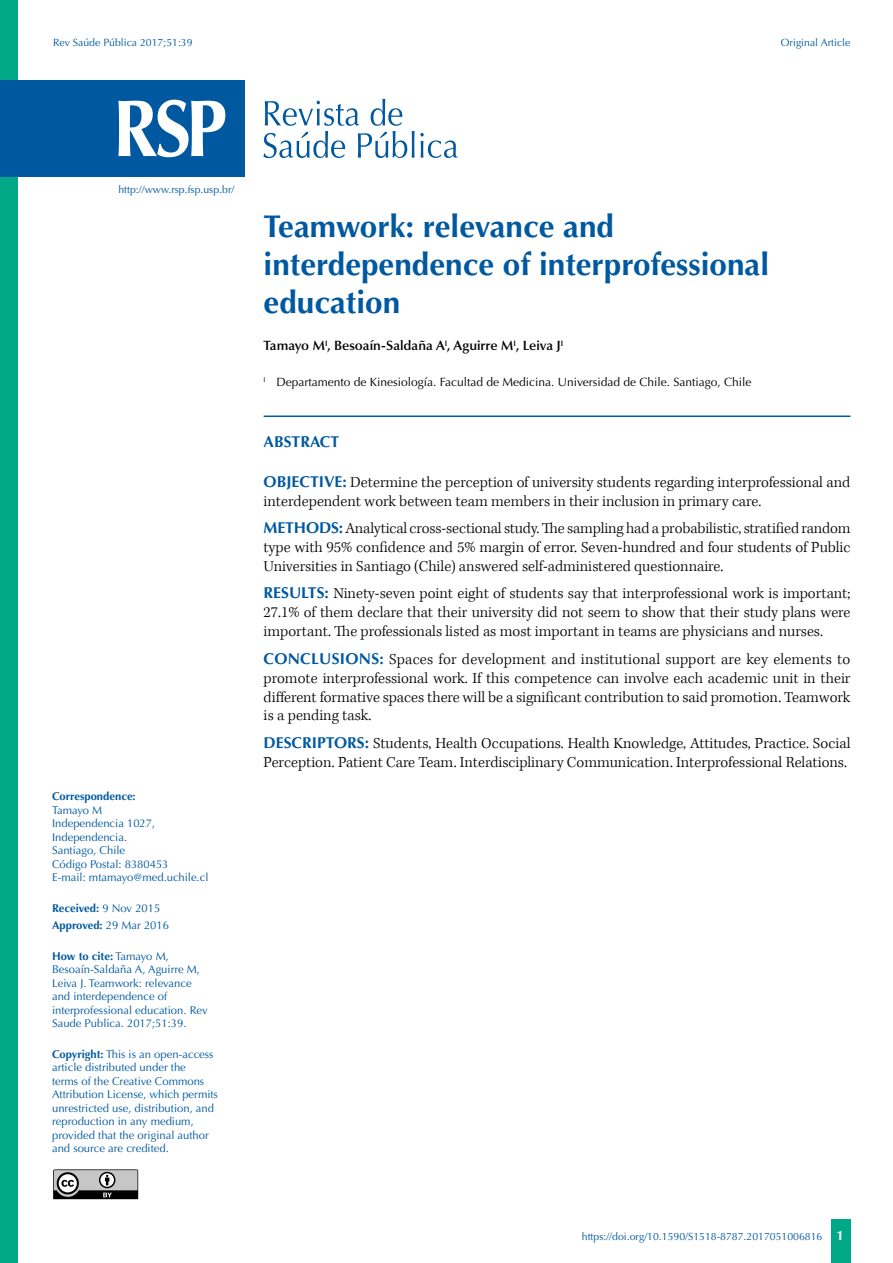
<style>
.page{position:relative;width:893px;height:1263px;background:#fff}
.page>*{position:absolute;margin:0;border:0;box-sizing:border-box;transform-origin:0 0}
.t1{font:700 31.5px/37.8px "Optima";color:#0059a0}
.t2{font:300 15.75px/18.9px "Kepler Std";color:#000;text-align:justify}
.t3{font:700 15.75px "Optima";color:#0059a0}
.t4{font:600 13.5px "Optima";color:#000}
.t5{font:12px "Optima";color:#000}
.t6{font:11.25px/13.5px "Optima";color:#0059a0}
.t7{font:700 11.25px/17.7px "Optima";color:#0059a0}
.t8{font:10.5px "Optima";color:#0059a0}
.s1{font-weight:400}
.s2{font-weight:700}
.s3{font-family:"Optima";font-weight:700;color:#0059a0}
.s4{font-weight:700;font-size:13.5px;color:#fff}
</style>
<div class="page">
<div style="left:831px;top:1220px;width:20px;height:43px;background:#00a887"></div>
<svg style="left:53px;top:1169px;width:85px;height:30px;background:#838383"></svg>
<div style="left:0;top:0;width:18px;height:1263px;background:#00a887"></div>
<svg style="left:263px;top:99px;width:195px;height:59px"></svg>
<div style="left:0;top:80px;width:244px;height:96px;background:#0059a0"></div>
<svg style="left:118px;top:100px;width:107px;height:57px"></svg>
<hr style="left:264px;top:415px;width:586px;height:2px;background:#0059a0">
<p class="t8" style="left:53px;top:36px;width:141px">Rev Saúde Pública 2017;51:39</p>
<p class="t8" style="left:781px;top:36px;width:71px">Original Article</p>
<p class="t8" style="left:118px;top:183px;width:117px">http://www.rsp.fsp.usp.br/</p>
<p class="t7" style="left:52px;top:788px;width:85px">Correspondence:</p>
<p class="t6" style="left:52px;top:803px;width:158px">Tamayo M<br>Independencia 1027,<br>Independencia.<br>Santiago, Chile<br>Código Postal: 8380453<br>E-mail: mtamayo@med.uchile.cl</p>
<p class="t7" style="left:52px;top:899px;width:118px">Received: <span class="s1">9 Nov 2015<br></span>Approved: <span class="s1">29 Mar 2016</span></p>
<p class="t6" style="left:52px;top:949px;width:157px"><span class="s2">How to cite:</span> Tamayo M,<br>Besoaín-Saldaña A, Aguirre M,<br>Leiva J. Teamwork: relevance and interdependence of interprofessional education. Rev<br>Saude Publica. 2017;51:39.</p>
<p class="t6" style="left:52px;top:1047px;width:167px"><span class="s2">Copyright:</span> This is an open-access article distributed under the<br>terms of the Creative Commons<br>Attribution License, which permits unrestricted use, distribution, and reproduction in any medium, provided that the original author and source are credited.</p>
<h1 class="t1" style="left:264px;top:208px;width:507px">Teamwork: relevance and interdependence of interprofessional education</h1>
<p class="t4" style="left:264px;top:338px;width:301px">Tamayo M<sup>I</sup>, Besoaín-Saldaña A<sup>I</sup>, Aguirre M<sup>I</sup>, Leiva J<sup>I</sup></p>
<p class="t5" style="left:264px;top:375px;width:489px"><sup>I</sup> Departamento de Kinesiología. Facultad de Medicina. Universidad de Chile. Santiago, Chile</p>
<p class="t3" style="left:264px;top:432px;width:77px">ABSTRACT</p>
<p class="t2" style="left:264px;top:473px;width:588px"><span class="s3">OBJECTIVE:</span> Determine the perception of university students regarding interprofessional and interdependent work between team members in their inclusion in primary care.</p>
<p class="t2" style="left:264px;top:519px;width:588px"><span class="s3">METHODS:</span> Analytical cross-sectional study. The sampling had a probabilistic, stratified random type with 95% confidence and 5% margin of error. Seven-hundred and four students of Public Universities in Santiago (Chile) answered self-administered questionnaire.</p>
<p class="t2" style="left:264px;top:585px;width:588px"><span class="s3">RESULTS:</span> Ninety-seven point eight of students say that interprofessional work is important; 27.1% of them declare that their university did not seem to show that their study plans were important. The professionals listed as most important in teams are physicians and nurses.</p>
<p class="t2" style="left:264px;top:650px;width:588px"><span class="s3">CONCLUSIONS:</span> Spaces for development and institutional support are key elements to promote interprofessional work. If this competence can involve each academic unit in their different formative spaces there will be a significant contribution to said promotion. Teamwork is a pending task.</p>
<p class="t2" style="left:264px;top:734px;width:588px"><span class="s3">DESCRIPTORS:</span> Students, Health Occupations. Health Knowledge, Attitudes, Practice. Social<br>Perception. Patient Care Team. Interdisciplinary Communication. Interprofessional Relations.</p>
<p class="t8" style="left:582px;top:1230px;width:264px">https://doi.org/10.1590/S1518-8787.2017051006816 <span class="s4">1</span></p>
</div>
